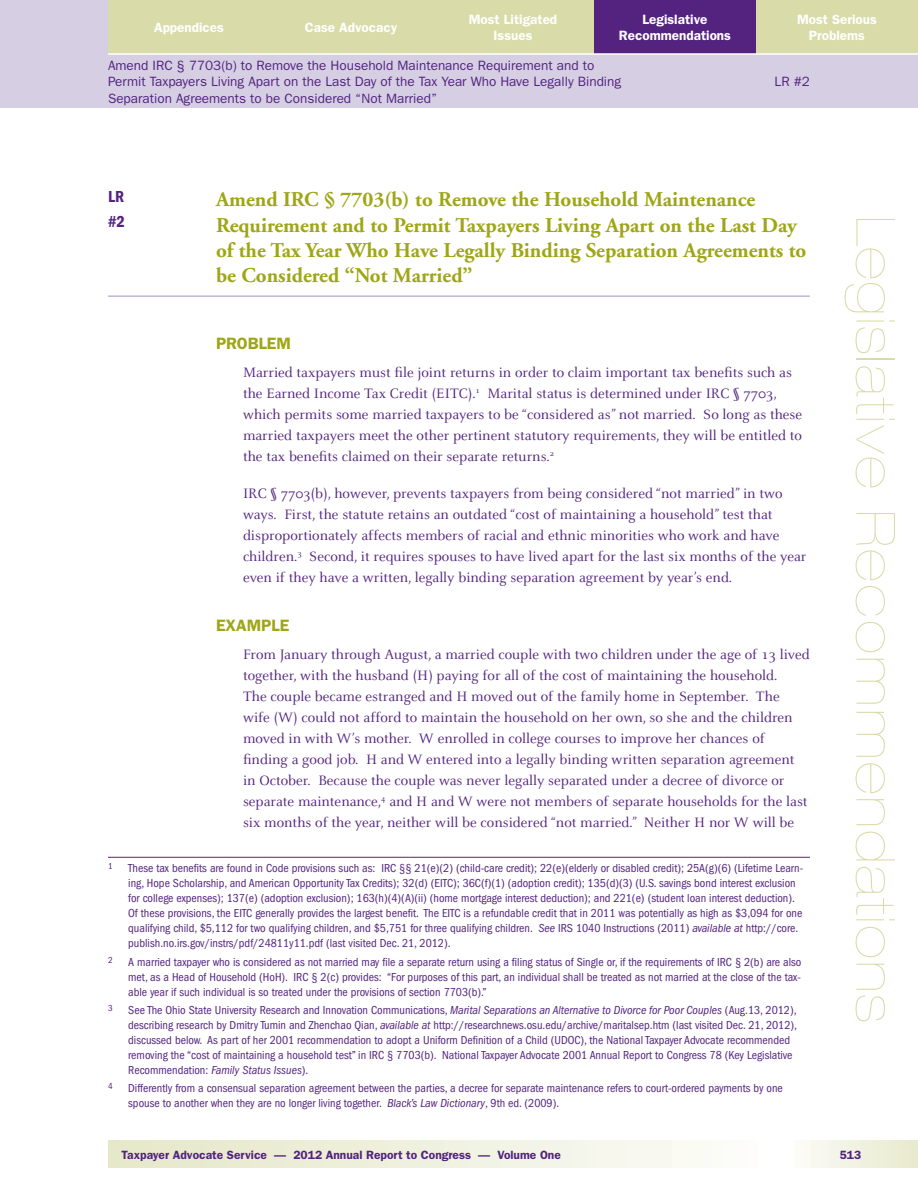
<style>
.page{position:relative;width:918px;height:1188px;background:#fff}
.page>*{position:absolute;margin:0;border:0;box-sizing:border-box;transform-origin:0 0}
.t1{font:900 expanded 54px "Helvetica Neue";letter-spacing:.04em;color:#d9dba8}
.Problem__Head__w_un{font:700 21px/25.2px "Adobe Garamond";color:#9fa616}
.Subhead_1{font:600 16.5px "Franklin Gothic";color:#9fa616}
.Problem__Head__w_un-2{font:600 condensed 16.5px/25.2px "Franklin Gothic";color:#53237f}
.Body_Text{font:15px/21px "Celeste";color:#53237f}
.t2{font:13.5px/16.5px "Franklin Gothic";color:#53237f}
.t3{font:600 13.5px/16.5px "Franklin Gothic";color:#fff;text-align:center}
.IGNORE_Footnote{font:condensed 12px/15px "Franklin Gothic";color:#53237f}
.t4{font:600 12px "Franklin Gothic";color:#53237f}
.IGNORE_Footnote-2{font:condensed 9px "Franklin Gothic";color:#53237f}
.s1{font-style:italic}
</style>
<div class="page">
<svg style="left:108px;top:1141px;width:585px;height:27px;background:#eff0dd"></svg>
<div style="left:0;top:0;width:918px;height:108px;background:#d6cfe4"></div>
<div style="left:770px;top:1141px;width:148px;height:27px;background:linear-gradient(to right,#fff,#e7e9cd)"></div>
<div style="left:756px;top:0;width:162px;height:54px;background:#d9dba8"></div>
<div style="left:594px;top:0;width:162px;height:54px;background:#53237f"></div>
<div style="left:432px;top:0;width:162px;height:54px;background:#d9dba8"></div>
<div style="left:108px;top:0;width:162px;height:54px;background:#d9dba8"></div>
<div style="left:270px;top:0;width:162px;height:54px;background:#d9dba8"></div>
<hr style="left:108px;top:53px;width:810px;height:2px;background:#fff">
<hr style="left:108px;top:295px;width:702px;height:2px;background:#c0b5d5">
<hr style="left:108px;top:857px;width:702px;height:1px;background:#53237f">
<p class="t3" style="left:154px;top:19px;width:71px">Appendices</p>
<p class="t3" style="left:305px;top:19px;width:94px">Case Advocacy</p>
<p class="t3" style="left:469px;top:11px;width:90px">Most Litigated<br>Issues</p>
<p class="t3" style="left:619px;top:11px;width:114px">Legislative<br>Recommendations</p>
<p class="t3" style="left:797px;top:11px;width:81px">Most Serious<br>Problems</p>
<p class="t2" style="left:108px;top:57px;width:515px">Amend IRC § 7703(b) to Remove the Household Maintenance Requirement and to<br>Permit Taxpayers Living Apart on the Last Day of the Tax Year Who Have Legally Binding<br>Separation Agreements to be Considered “Not Married”</p>
<p class="t2" style="left:775px;top:73px;width:37px">LR #2</p>
<p class="Problem__Head__w_un-2" style="left:108px;top:184px;width:18px">LR #2</p>
<p class="Problem__Head__w_un" style="left:216px;top:187px;width:592px">Amend IRC § 7703(b) to Remove the Household Maintenance Requirement and to Permit Taxpayers Living Apart on the Last Day of the Tax Year Who Have Legally Binding Separation Agreements to be Considered “Not Married”</p>
<p class="Subhead_1" style="left:216px;top:334px;width:77px">PROBLEM</p>
<p class="Body_Text" style="left:243px;top:362px;width:561px">Married taxpayers must file joint returns in order to claim important tax benefits such as the Earned Income Tax Credit (EITC).<sup>1</sup> Marital status is determined under IRC § 7703, which permits some married taxpayers to be “considered as” not married. So long as these married taxpayers meet the other pertinent statutory requirements, they will be entitled to the tax benefits claimed on their separate returns.<sup>2</sup></p>
<p class="Body_Text" style="left:243px;top:483px;width:565px">IRC § 7703(b), however, prevents taxpayers from being considered “not married” in two ways. First, the statute retains an outdated “cost of maintaining a household” test that disproportionately affects members of racial and ethnic minorities who work and have children.<sup>3</sup> Second, it requires spouses to have lived apart for the last six months of the year even if they have a written, legally binding separation agreement by year’s end.</p>
<p class="Subhead_1" style="left:216px;top:616px;width:75px">EXAMPLE</p>
<p class="Body_Text" style="left:243px;top:644px;width:568px">From January through August, a married couple with two children under the age of 13 lived together, with the husband (H) paying for all of the cost of maintaining the household.<br>The couple became estranged and H moved out of the family home in September. The wife (W) could not afford to maintain the household on her own, so she and the children moved in with W’s mother. W enrolled in college courses to improve her chances of finding a good job. H and W entered into a legally binding written separation agreement in October. Because the couple was never legally separated under a decree of divorce or separate maintenance,<sup>4</sup> and H and W were not members of separate households for the last six months of the year, neither will be considered “not married.” Neither H nor W will be</p>
<p class="IGNORE_Footnote-2" style="left:108px;top:861px;width:6px">1</p>
<p class="IGNORE_Footnote" style="left:128px;top:861px;width:677px">These tax benefits are found in Code provisions such as: IRC §§ 21(e)(2) (child-care credit); 22(e)(elderly or disabled credit); 25A(g)(6) (Lifetime Learn&shy;ing, Hope Scholarship, and American Opportunity Tax Credits); 32(d) (EITC); 36C(f)(1) (adoption credit); 135(d)(3) (U.S. savings bond interest exclusion for college expenses); 137(e) (adoption exclusion); 163(h)(4)(A)(ii) (home mortgage interest deduction); and 221(e) (student loan interest deduction).<br>Of these provisions, the EITC generally provides the largest benefit. The EITC is a refundable credit that in 2011 was potentially as high as $3,094 for one qualifying child, $5,112 for two qualifying children, and $5,751 for three qualifying children. <span class="s1">See</span> IRS 1040 Instructions (2011) <span class="s1">available at</span> http://core. publish.no.irs.gov/instrs/pdf/24811y11.pdf (last visited Dec. 21, 2012).</p>
<p class="IGNORE_Footnote-2" style="left:108px;top:954px;width:6px">2</p>
<p class="IGNORE_Footnote" style="left:128px;top:954px;width:675px;text-align:justify">A married taxpayer who is considered as not married may file a separate return using a filing status of Single or, if the requirements of IRC § 2(b) are also met, as a Head of Household (HoH). IRC § 2(c) provides: “For purposes of this part, an individual shall be treated as not married at the close of the tax&shy;able year if such individual is so treated under the provisions of section 7703(b).”</p>
<p class="IGNORE_Footnote-2" style="left:108px;top:1003px;width:6px">3</p>
<p class="IGNORE_Footnote" style="left:128px;top:1002px;width:670px">See The Ohio State University Research and Innovation Communications, <span class="s1">Marital Separations an Alternative to Divorce for Poor Couples</span> (Aug.13, 2012), describing research by Dmitry Tumin and Zhenchao Qian, <span class="s1">available at</span> http://researchnews.osu.edu/archive/maritalsep.htm (last visited Dec. 21, 2012), discussed below. As part of her 2001 recommendation to adopt a Uniform Definition of a Child (UDOC), the National Taxpayer Advocate recommended removing the “cost of maintaining a household test” in IRC § 7703(b). National Taxpayer Advocate 2001 Annual Report to Congress 78 (Key Legislative Recommendation: <span class="s1">Family Status Issues</span>).</p>
<p class="IGNORE_Footnote-2" style="left:108px;top:1081px;width:6px">4</p>
<p class="IGNORE_Footnote" style="left:128px;top:1081px;width:656px">Differently from a consensual separation agreement between the parties, a decree for separate maintenance refers to court-ordered payments by one spouse to another when they are no longer living together. <span class="s1">Black’s Law Dictionary</span>, 9th ed. (2009).</p>
<h1 class="t1" style="left:907px;top:216px;width:807px;rotate:90deg">Legislative Recommendations</h1>
<p class="t4" style="left:122px;top:1148px;width:441px">Taxpayer Advocate Service — 2012 Annual Report to Congress — Volume One</p>
<p class="t4" style="left:840px;top:1148px;width:23px">513</p>
</div>
